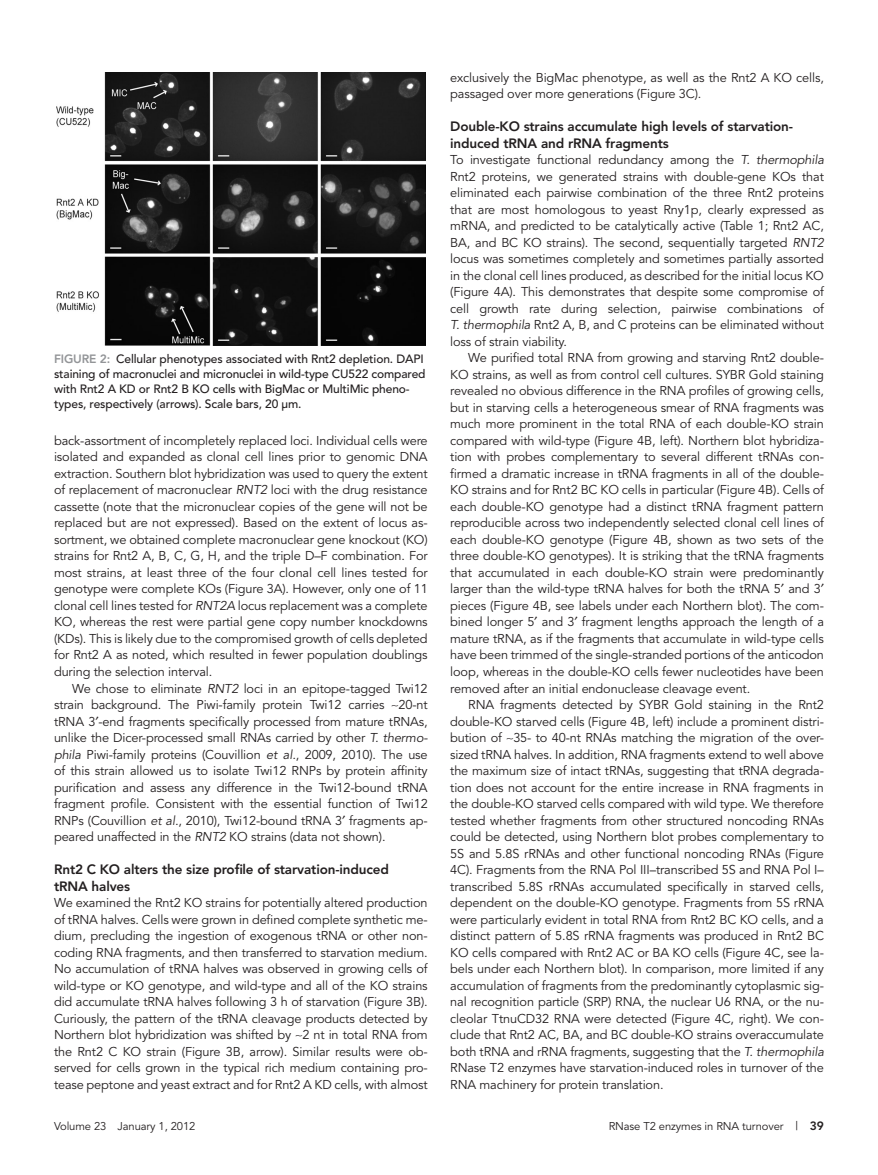
<style>
.page{position:relative;width:878px;height:1175px;background:#fff}
.page>*{position:absolute;margin:0;border:0;box-sizing:border-box;transform-origin:0 0}
.t1{font:800 13.5px/16.5px "Avenir";letter-spacing:-.01em;color:#231f20}
.Para{font:12.75px/16.5px "Avenir";letter-spacing:-.01em;color:#231f20;text-align:justify}
.ParaFL{font:12.75px/16.5px "Avenir";letter-spacing:-.01em;color:#231f20;text-align:justify}
.FigCaption{font:500 12px/15px "Avenir";letter-spacing:-.01em;color:#231f20}
.t2{font:11.25px "Avenir";letter-spacing:-.01em;color:#231f20}
.s1{font-weight:800;color:#939598}
.s2{font-style:italic}
.s3{font-size:12px}
.s4{font-weight:800;font-size:12px}
</style>
<div class="page">
<img style="left:56px;top:72px;width:369px;height:274px">
<p class="FigCaption" style="left:54px;top:352px;width:373px"><span class="s1">FIGURE 2:</span> Cellular phenotypes associated with Rnt2 depletion. DAPI staining of macronuclei and micronuclei in wild-type CU522 compared with Rnt2 A KD or Rnt2 B KO cells with BigMac or MultiMic pheno&shy;types, respectively (arrows). Scale bars, 20 μm.</p>
<p class="Para" style="left:54px;top:432px;width:375px">back-assortment of incompletely replaced loci. Individual cells were isolated and expanded as clonal cell lines prior to genomic DNA extraction. Southern blot hybridization was used to query the extent of replacement of macronuclear <span class="s2">RNT2</span> loci with the drug resistance cassette (note that the micronuclear copies of the gene will not be replaced but are not expressed). Based on the extent of locus as&shy;sortment, we obtained complete macronuclear gene knockout (KO) strains for Rnt2 A, B, C, G, H, and the triple D–F combination. For most strains, at least three of the four clonal cell lines tested for genotype were complete KOs (Figure 3A). However, only one of 11 clonal cell lines tested for <span class="s2">RNT2A</span> locus replacement was a complete KO, whereas the rest were partial gene copy number knockdowns (KDs). This is likely due to the compromised growth of cells depleted for Rnt2 A as noted, which resulted in fewer population doublings during the selection interval.</p>
<p class="Para" style="left:54px;top:680px;width:375px;text-indent:18px">We chose to eliminate <span class="s2">RNT2</span> loci in an epitope-tagged Twi12 strain background. The Piwi-family protein Twi12 carries ∼20-nt tRNA 3 -end fragments specifically processed from mature tRNAs, unlike the Dicer-processed small RNAs carried by other <span class="s2">T. thermo&shy;phila</span> Piwi-family proteins (Couvillion <span class="s2">et al.</span>, 2009, 2010). The use of this strain allowed us to isolate Twi12 RNPs by protein affinity purification and assess any difference in the Twi12-bound tRNA fragment profile. Consistent with the essential function of Twi12<br>RNPs (Couvillion <span class="s2">et al.</span>, 2010), Twi12-bound tRNA 3 fragments ap&shy;peared unaffected in the <span class="s2">RNT2</span> KO strains (data not shown).</p>
<h2 class="t1" style="left:54px;top:861px;width:336px">Rnt2 C KO alters the size profile of starvation-induced tRNA halves</h2>
<p class="ParaFL" style="left:54px;top:894px;width:375px">We examined the Rnt2 KO strains for potentially altered production of tRNA halves. Cells were grown in defined complete synthetic me&shy;dium, precluding the ingestion of exogenous tRNA or other non&shy;coding RNA fragments, and then transferred to starvation medium.<br>No accumulation of tRNA halves was observed in growing cells of wild-type or KO genotype, and wild-type and all of the KO strains did accumulate tRNA halves following 3 h of starvation (Figure 3B).<br>Curiously, the pattern of the tRNA cleavage products detected by Northern blot hybridization was shifted by ∼2 nt in total RNA from the Rnt2 C KO strain (Figure 3B, arrow). Similar results were ob&shy;served for cells grown in the typical rich medium containing pro&shy;tease peptone and yeast extract and for Rnt2 A KD cells, with almost</p>
<p class="ParaFL" style="left:450px;top:69px;width:375px">exclusively the BigMac phenotype, as well as the Rnt2 A KO cells, passaged over more generations (Figure 3C).</p>
<h2 class="t1" style="left:450px;top:118px;width:344px">Double-KO strains accumulate high levels of starvation&shy;induced tRNA and rRNA fragments</h2>
<p class="ParaFL" style="left:450px;top:152px;width:375px">To investigate functional redundancy among the <span class="s2">T. thermophila </span>Rnt2 proteins, we generated strains with double-gene KOs that eliminated each pairwise combination of the three Rnt2 proteins that are most homologous to yeast Rny1p, clearly expressed as mRNA, and predicted to be catalytically active (Table 1; Rnt2 AC, BA, and BC KO strains). The second, sequentially targeted <span class="s2">RNT2 </span>locus was sometimes completely and sometimes partially assorted in the clonal cell lines produced, as described for the initial locus KO (Figure 4A). This demonstrates that despite some compromise of cell growth rate during selection, pairwise combinations of <span class="s2">T. thermophila</span> Rnt2 A, B, and C proteins can be eliminated without loss of strain viability.</p>
<p class="Para" style="left:450px;top:350px;width:375px;text-align:left;text-indent:18px">We purified total RNA from growing and starving Rnt2 double-KO strains, as well as from control cell cultures. SYBR Gold staining revealed no obvious difference in the RNA profiles of growing cells, but in starving cells a heterogeneous smear of RNA fragments was much more prominent in the total RNA of each double-KO strain compared with wild-type (Figure 4B, left). Northern blot hybridiza&shy;tion with probes complementary to several different tRNAs con&shy;firmed a dramatic increase in tRNA fragments in all of the double-KO strains and for Rnt2 BC KO cells in particular (Figure 4B). Cells of each double-KO genotype had a distinct tRNA fragment pattern reproducible across two independently selected clonal cell lines of each double-KO genotype (Figure 4B, shown as two sets of the three double-KO genotypes). It is striking that the tRNA fragments that accumulated in each double-KO strain were predominantly larger than the wild-type tRNA halves for both the tRNA 5 and 3 pieces (Figure 4B, see labels under each Northern blot). The com&shy;bined longer 5 and 3 fragment lengths approach the length of a mature tRNA, as if the fragments that accumulate in wild-type cells have been trimmed of the single-stranded portions of the anticodon loop, whereas in the double-KO cells fewer nucleotides have been removed after an initial endonuclease cleavage event.</p>
<p class="Para" style="left:450px;top:696px;width:375px;text-indent:18px">RNA fragments detected by SYBR Gold staining in the Rnt2 double-KO starved cells (Figure 4B, left) include a prominent distri&shy;bution of ∼35- to 40-nt RNAs matching the migration of the over&shy;sized tRNA halves. In addition, RNA fragments extend to well above the maximum size of intact tRNAs, suggesting that tRNA degrada&shy;tion does not account for the entire increase in RNA fragments in the double-KO starved cells compared with wild type. We therefore tested whether fragments from other structured noncoding RNAs could be detected, using Northern blot probes complementary to 5S and 5.8S rRNAs and other functional noncoding RNAs (Figure 4C). Fragments from the RNA Pol III–transcribed 5S and RNA Pol I– transcribed 5.8S rRNAs accumulated specifically in starved cells, dependent on the double-KO genotype. Fragments from 5S rRNA were particularly evident in total RNA from Rnt2 BC KO cells, and a distinct pattern of 5.8S rRNA fragments was produced in Rnt2 BC KO cells compared with Rnt2 AC or BA KO cells (Figure 4C, see la&shy;bels under each Northern blot). In comparison, more limited if any accumulation of fragments from the predominantly cytoplasmic sig&shy;nal recognition particle (SRP) RNA, the nuclear U6 RNA, or the nu&shy;cleolar TtnuCD32 RNA were detected (Figure 4C, right). We con&shy;clude that Rnt2 AC, BA, and BC double-KO strains overaccumulate both tRNA and rRNA fragments, suggesting that the <span class="s2">T. thermophila </span>RNase T2 enzymes have starvation-induced roles in turnover of the RNA machinery for protein translation.</p>
<p class="t2" style="left:54px;top:1119px;width:143px">Volume 23 January 1, 2012</p>
<p class="t2" style="left:608px;top:1119px;width:217px">RNase T2 enzymes in RNA turnover <span class="s3">|</span> <span class="s4">39</span></p>
</div>
